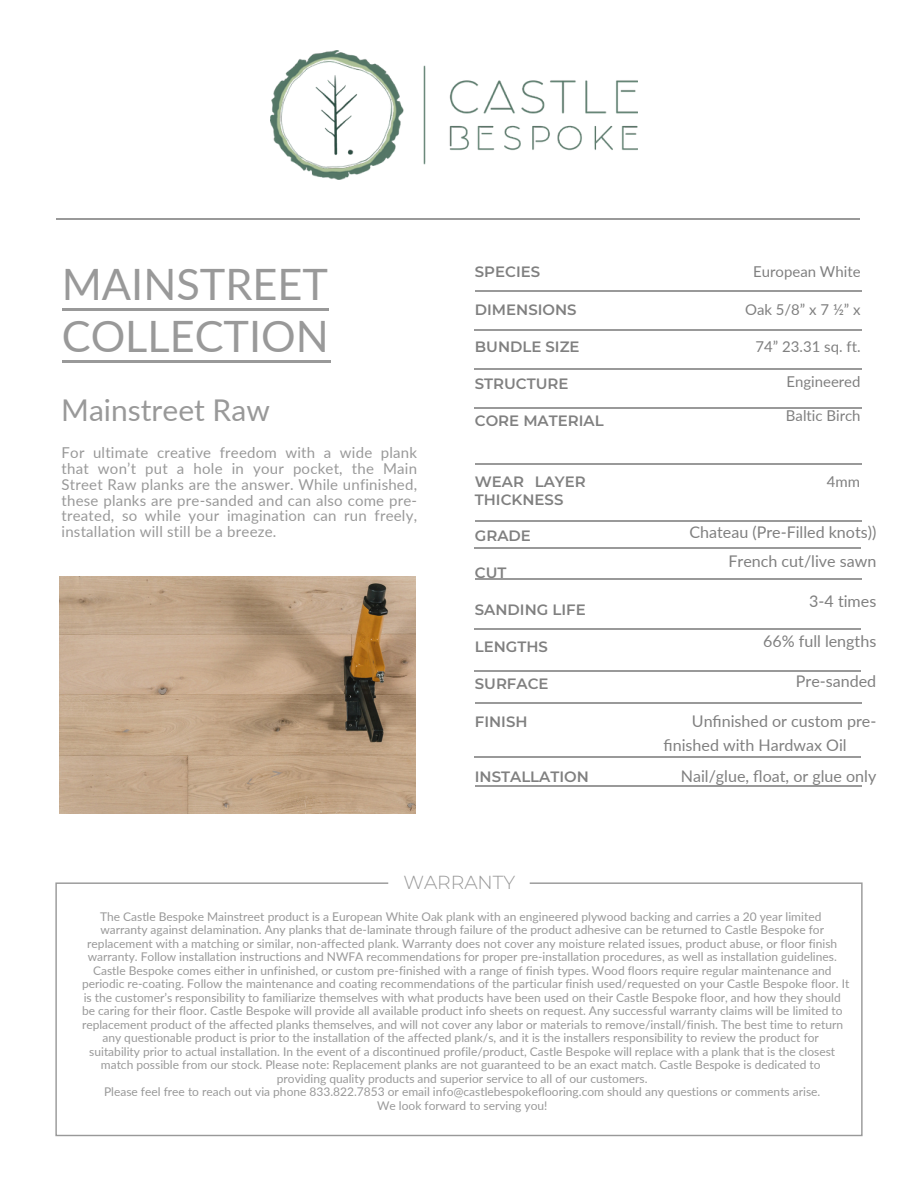
<style>
.page{position:relative;width:918px;height:1188px;background:#fff}
.page>*{position:absolute;margin:0;border:0;box-sizing:border-box;transform-origin:0 0}
.t1{font:43.2px/51.8px "Lato";color:#999}
.t2{font:30px "Lato";color:#999}
.t3{font:300 18.75px "Montserrat";color:#999}
.t4{font:16.05px/29.1px "Lato";color:#808080;text-align:right}
.t5{font:15px/15.8px "Lato";letter-spacing:.015em;color:#999;text-align:justify}
.t6{font:600 15px/18px "Montserrat";color:#808080}
.t7{font:15px "Lato";color:#808080}
.t8{font:12px/13.5px "Lato";color:#999;text-align:center}
</style>
<div class="page">
<svg style="left:55px;top:882px;width:808px;height:254px"></svg>
<div style="left:388px;top:869px;width:142px;height:28px;background:#fff"></div>
<img style="left:271px;top:50px;width:366px;height:129px">
<img style="left:59px;top:576px;width:357px;height:238px">
<hr style="left:62px;top:360px;width:269px;height:3px;background:#999">
<hr style="left:62px;top:308px;width:267px;height:3px;background:#999">
<hr style="left:56px;top:218px;width:804px;height:2px;background:#999">
<hr style="left:474px;top:629px;width:387px;height:1px;background:#999">
<hr style="left:474px;top:671px;width:387px;height:1px;background:#999">
<hr style="left:474px;top:547px;width:387px;height:1px;background:#999">
<hr style="left:474px;top:756px;width:387px;height:1px;background:#999">
<hr style="left:475px;top:291px;width:387px;height:1px;background:#999">
<hr style="left:475px;top:330px;width:387px;height:1px;background:#999">
<hr style="left:475px;top:369px;width:387px;height:1px;background:#999">
<hr style="left:475px;top:408px;width:387px;height:1px;background:#999">
<hr style="left:475px;top:464px;width:387px;height:1px;background:#999">
<hr style="left:475px;top:520px;width:387px;height:1px;background:#999">
<hr style="left:475px;top:579px;width:387px;height:1px;background:#999">
<hr style="left:475px;top:785px;width:387px;height:1px;background:#999">
<hr style="left:475px;top:702px;width:387px;height:1px;background:#999">
<p class="t1" style="left:62px;top:258px;width:269px">MAINSTREET<br>COLLECTION</p>
<p class="t2" style="left:61px;top:391px;width:210px">Mainstreet Raw</p>
<p class="t5" style="left:62px;top:445px;width:357px">For ultimate creative freedom with a wide plank that won’t put a hole in your pocket, the Main Street Raw planks are the answer. While unfinished, these planks are pre-sanded and can also come pre&shy;treated, so while your imagination can run freely, installation will still be a breeze.</p>
<p class="t6" style="left:475px;top:263px;width:67px">SPECIES</p>
<p class="t6" style="left:475px;top:300px;width:103px">DIMENSIONS</p>
<p class="t6" style="left:475px;top:337px;width:106px">BUNDLE SIZE</p>
<p class="t6" style="left:475px;top:374px;width:95px">STRUCTURE</p>
<p class="t6" style="left:475px;top:412px;width:130px">CORE MATERIAL</p>
<p class="t6" style="left:475px;top:473px;width:112px">WEAR LAYER<br>THICKNESS</p>
<p class="t6" style="left:475px;top:527px;width:58px">GRADE</p>
<p class="t6" style="left:475px;top:564px;width:33px">CUT</p>
<p class="t6" style="left:475px;top:601px;width:112px">SANDING LIFE</p>
<p class="t6" style="left:475px;top:638px;width:75px">LENGTHS</p>
<p class="t6" style="left:475px;top:675px;width:75px">SURFACE</p>
<p class="t6" style="left:475px;top:712px;width:54px">FINISH</p>
<h5 class="t7" style="left:753px;top:263px;width:109px">European White</h5>
<h5 class="t7" style="left:745px;top:300px;width:117px">Oak 5/8” x 7 ½” x</h5>
<h5 class="t7" style="left:756px;top:337px;width:106px">74” 23.31 sq. ft.</h5>
<h5 class="t7" style="left:786px;top:372px;width:76px">Engineered</h5>
<h5 class="t7" style="left:786px;top:407px;width:76px">Baltic Birch</h5>
<h4 class="t7" style="left:827px;top:472px;width:35px">4mm</h4>
<h5 class="t4" style="left:689px;top:517px;width:188px">Chateau (Pre-Filled knots))<br>French cut/live sawn</h5>
<h5 class="t4" style="left:809px;top:586px;width:68px">3-4 times</h5>
<h5 class="t4" style="left:763px;top:626px;width:115px">66% full lengths</h5>
<h5 class="t4" style="left:796px;top:666px;width:82px">Pre-sanded</h5>
<h5 class="t4" style="left:664px;top:708px;width:214px;line-height:24.2px;text-align:left;text-indent:28px">Unfinished or custom pre&shy;finished with Hardwax Oil</h5>
<h3 class="t6" style="left:475px;top:767px;width:115px">INSTALLATION</h3>
<h4 class="t4" style="left:681px;top:762px;width:197px">Nail/glue, float, or glue only</h4>
<h2 class="t3" style="left:403px;top:871px;width:113px">WARRANTY</h2>
<h5 class="t8" style="left:100px;top:909px;width:723px">The Castle Bespoke Mainstreet product is a European White Oak plank with an engineered plywood backing and carries a 20 year limited</h5>
<p class="t8" style="left:100px;top:923px;width:725px">warranty against delamination. Any planks that de-laminate through failure of the product adhesive can be returned to Castle Bespoke for</p>
<p class="t8" style="left:87px;top:936px;width:751px">replacement with a matching or similar, non-affected plank. Warranty does not cover any moisture related issues, product abuse, or floor finish</p>
<p class="t8" style="left:88px;top:950px;width:751px">warranty. Follow installation instructions and NWFA recommendations for proper pre-installation procedures, as well as installation guidelines.</p>
<p class="t8" style="left:93px;top:963px;width:740px">Castle Bespoke comes either in unfinished, or custom pre-finished with a range of finish types. Wood floors require regular maintenance and</p>
<p class="t8" style="left:82px;top:977px;width:769px">periodic re-coating. Follow the maintenance and coating recommendations of the particular finish used/requested on your Castle Bespoke floor. It</p>
<p class="t8" style="left:84px;top:990px;width:759px">is the customer’s responsibility to familiarize themselves with what products have been used on their Castle Bespoke floor, and how they should</p>
<p class="t8" style="left:82px;top:1004px;width:762px">be caring for their floor. Castle Bespoke will provide all available product info sheets on request. Any successful warranty claims will be limited to</p>
<p class="t8" style="left:82px;top:1017px;width:763px">replacement product of the affected planks themselves, and will not cover any labor or materials to remove/install/finish. The best time to return</p>
<p class="t8" style="left:102px;top:1031px;width:718px">any questionable product is prior to the installation of the affected plank/s, and it is the installers responsibility to review the product for</p>
<h5 class="t8" style="left:89px;top:1044px;width:747px">suitability prior to actual installation. In the event of a discontinued profile/product, Castle Bespoke will replace with a plank that is the closest match possible from our stock. Please note: Replacement planks are not guaranteed to be an exact match. Castle Bespoke is dedicated to</h5>
<h4 class="t8" style="left:277px;top:1071px;width:372px">providing quality products and superior service to all of our customers.</h4>
<h5 class="t8" style="left:104px;top:1085px;width:718px">Please feel free to reach out via phone 833.822.7853 or email info@castlebespokeflooring.com should any questions or comments arise.</h5>
<h4 class="t8" style="left:377px;top:1098px;width:172px">We look forward to serving you!</h4>
</div>
